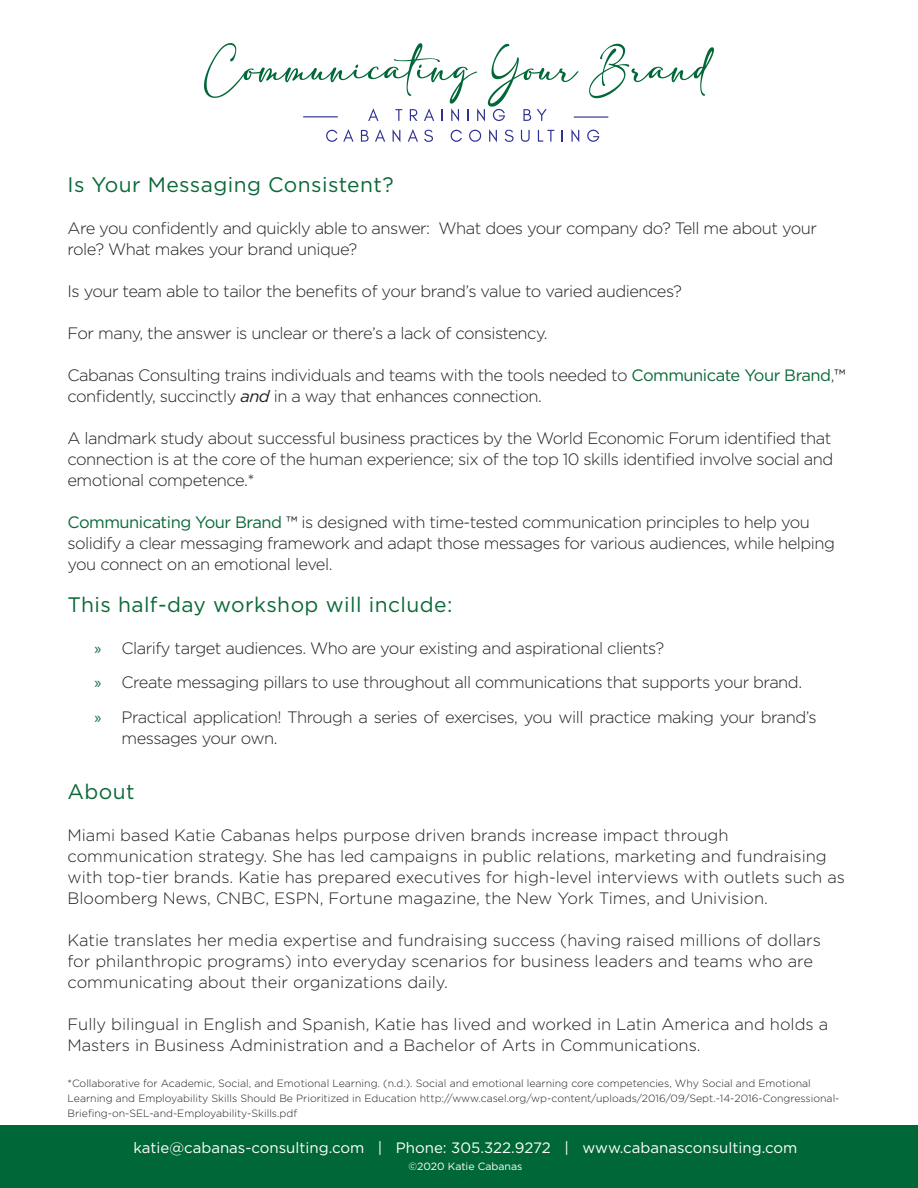
<style>
.page{position:relative;width:918px;height:1188px;background:#fff}
.page>*{position:absolute;margin:0;border:0;box-sizing:border-box;transform-origin:0 0}
.Body{font:21px "Gotham";letter-spacing:.02em;color:#0b6938}
.Subhead_1{font:21px "Gotham";letter-spacing:.02em;color:#0b6938}
.Body-2{font:300 16.5px/21px "Gotham";letter-spacing:-.03em;color:#231f20}
.Body-3{font:300 16.5px/21px "Gotham";color:#231f20}
.t1{font:15px "Gotham";color:#fff}
.Body-4{font:300 10.5px/15px "Gotham";color:#231f20}
.t2{font:10.5px "Gotham";color:#fff}
.s1{font-weight:400;color:#0b6938}
.s2{font-weight:400}
.s3{font-weight:400;font-style:italic}
.s4{font-family:"Myriad Pro";font-weight:400;color:#0b6938}
</style>
<div class="page">
<div style="left:0;top:1125px;width:918px;height:63px;background:#006838"></div>
<svg style="left:326px;top:130px;width:11px;height:12px"></svg>
<svg style="left:343px;top:129px;width:11px;height:13px"></svg>
<svg style="left:361px;top:130px;width:8px;height:12px"></svg>
<svg style="left:375px;top:129px;width:10px;height:13px"></svg>
<svg style="left:393px;top:129px;width:7px;height:13px"></svg>
<svg style="left:408px;top:129px;width:10px;height:13px"></svg>
<svg style="left:424px;top:130px;width:9px;height:12px"></svg>
<svg style="left:451px;top:130px;width:11px;height:12px"></svg>
<svg style="left:469px;top:130px;width:12px;height:12px"></svg>
<svg style="left:489px;top:129px;width:8px;height:13px"></svg>
<svg style="left:505px;top:130px;width:9px;height:12px"></svg>
<svg style="left:521px;top:130px;width:9px;height:12px"></svg>
<svg style="left:538px;top:130px;width:16px;height:12px"></svg>
<svg style="left:562px;top:130px;width:1px;height:12px"></svg>
<svg style="left:571px;top:129px;width:8px;height:13px"></svg>
<svg style="left:587px;top:130px;width:12px;height:12px"></svg>
<hr style="left:574px;top:116px;width:34px;height:2px;background:#2e3191">
<svg style="left:204px;top:43px;width:374px;height:79px"></svg>
<svg style="left:589px;top:44px;width:125px;height:54px"></svg>
<p class="Subhead_1" style="left:68px;top:173px;width:328px">Is Your Messaging Consistent?</p>
<p class="Body-2" style="left:68px;top:217px;width:751px">Are you confidently and quickly able to answer: What does your company do? Tell me about your role? What makes your brand unique?</p>
<p class="Body-2" style="left:68px;top:280px;width:616px">Is your team able to tailor the benefits of your brand’s value to varied audiences?</p>
<p class="Body-2" style="left:68px;top:322px;width:482px">For many, the answer is unclear or there’s a lack of consistency.</p>
<p class="Body-2" style="left:68px;top:364px;width:779px">Cabanas Consulting trains individuals and teams with the tools needed to <span class="s1">Communicate Your Brand</span>,<span class="s2">™ </span>confidently, succinctly <span class="s3">and</span> in a way that enhances connection.</p>
<p class="Body-2" style="left:68px;top:427px;width:767px">A landmark study about successful business practices by the World Economic Forum identified that connection is at the core of the human experience; six of the top 10 skills identified involve social and emotional competence.*</p>
<p class="Body-2" style="left:68px;top:511px;width:769px"><span class="s1">Communicating Your Brand</span> <span class="s2">™</span> is designed with time-tested communication principles to help you solidify a clear messaging framework and adapt those messages for various audiences, while helping you connect on an emotional level.</p>
<p class="Body" style="left:68px;top:593px;width:386px">This half-day workshop will include:</p>
<p class="Body-2" style="left:94px;top:637px;width:571px"><span class="s4">»</span> Clarify target audiences. Who are your existing and aspirational clients?</p>
<p class="Body-2" style="left:94px;top:672px;width:709px"><span class="s4">»</span> Create messaging pillars to use throughout all communications that supports your brand.</p>
<p class="Body-2" style="left:122px;top:706px;width:697px;text-indent:-27px"><span class="s4">»</span> Practical application! Through a series of exercises, you will practice making your brand’s messages your own.</p>
<p class="Body" style="left:68px;top:780px;width:69px">About</p>
<p class="Body-3" style="left:68px;top:825px;width:779px">Miami based Katie Cabanas helps purpose driven brands increase impact through communication strategy. She has led campaigns in public relations, marketing and fundraising with top-tier brands. Katie has prepared executives for high-level interviews with outlets such as Bloomberg News, CNBC, ESPN, Fortune magazine, the New York Times, and Univision.</p>
<p class="Body-3" style="left:68px;top:930px;width:755px">Katie translates her media expertise and fundraising success (having raised millions of dollars for philanthropic programs) into everyday scenarios for business leaders and teams who are communicating about their organizations daily.</p>
<p class="Body-3" style="left:68px;top:1014px;width:762px">Fully bilingual in English and Spanish, Katie has lived and worked in Latin America and holds a<br>Masters in Business Administration and a Bachelor of Arts in Communications.</p>
<p class="Body-4" style="left:68px;top:1076px;width:774px">*Collaborative for Academic, Social, and Emotional Learning. (n.d.). Social and emotional learning core competencies, Why Social and Emotional<br>Learning and Employability Skills Should Be Prioritized in Education http://www.casel.org/wp-content/uploads/2016/09/Sept.-14-2016-Congressional-<br>Briefing-on-SEL-and-Employability-Skills.pdf</p>
<p class="t1" style="left:134px;top:1140px;width:665px">katie@cabanas-consulting.com | Phone: 305.322.9272 | www.cabanasconsulting.com</p>
<p class="t2" style="left:409px;top:1160px;width:115px">©2020 Katie Cabanas</p>
</div>
